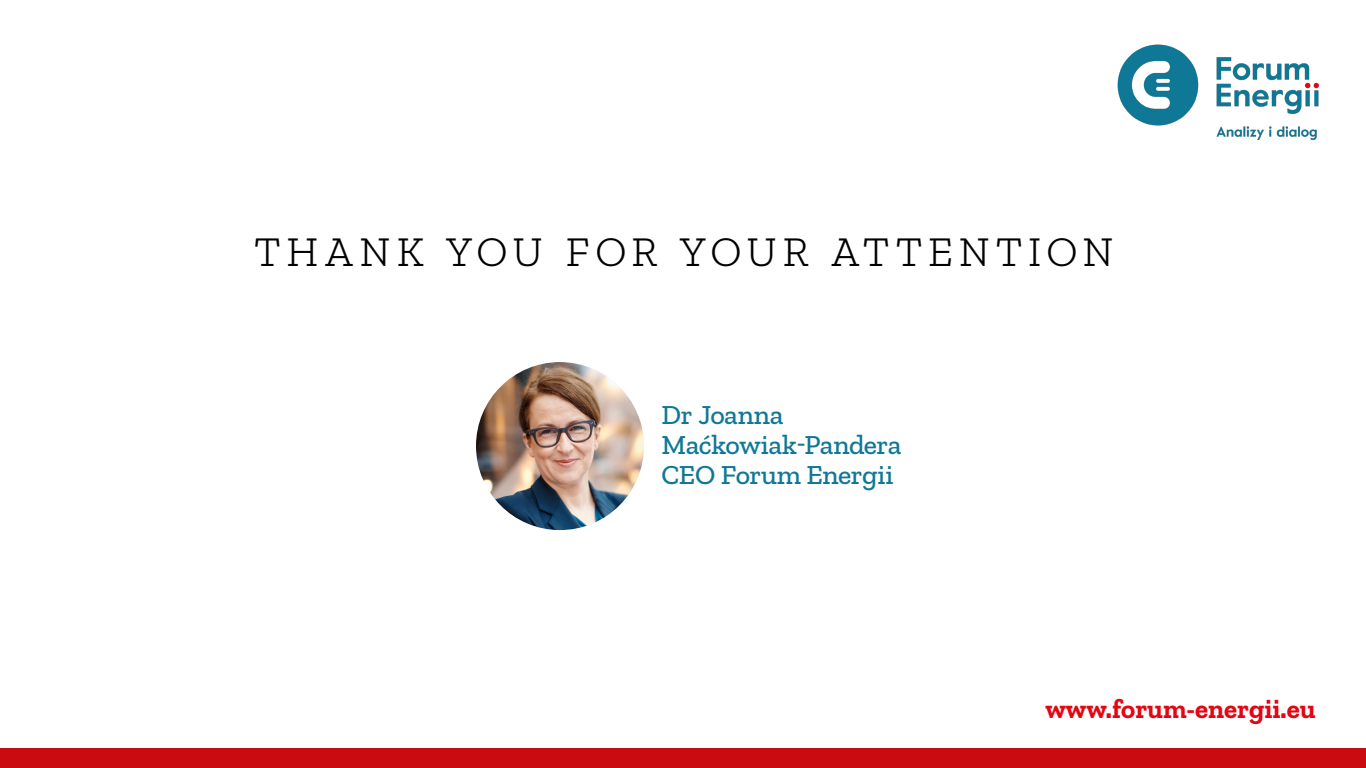
<style>
.page{position:relative;width:1366px;height:768px;background:#fff}
.page>*{position:absolute;margin:0;border:0;box-sizing:border-box;transform-origin:0 0}
.t1{font:300 42px "Zilla Slab";letter-spacing:.14em;color:#000}
.t2{font:500 28px/30px "Zilla Slab";letter-spacing:-.02em;color:#107897}
.t3{font:700 27px "Zilla Slab";color:#e30613}
</style>
<div class="page">
<div style="left:0;top:748px;width:1366px;height:20px;background:#c90c0f"></div>
<img style="left:1117px;top:44px;width:202px;height:96px">
<img style="left:476px;top:362px;width:168px;height:168px;border-radius:84px">
<p class="t1" style="left:255px;top:229px;width:861px">THANK YOU FOR YOUR ATTENTION</p>
<p class="t2" style="left:662px;top:400px;width:241px">Dr Joanna<br>Maćkowiak-Pandera<br>CEO Forum Energii</p>
<p class="t3" style="left:1045px;top:694px;width:272px">www.forum-energii.eu</p>
</div>
